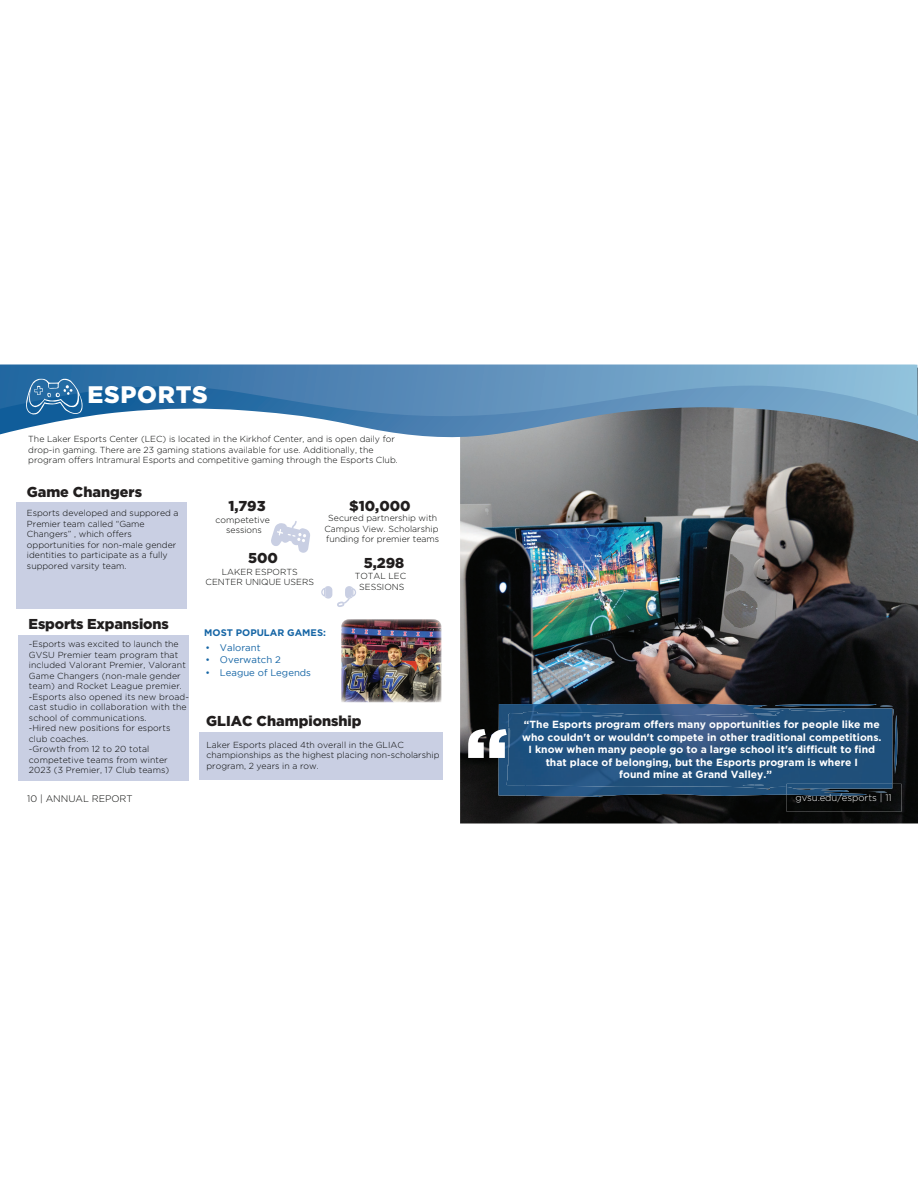
<style>
.page{position:relative;width:918px;height:1188px;background:#fff}
.page>*{position:absolute;margin:0;border:0;box-sizing:border-box;transform-origin:0 0}
.t1{font:900 79.65px "Gotham";color:#fff}
.t2{font:900 23.85px "Gotham";letter-spacing:.03em;color:#fff}
.t3{font:900 14.4px "Gotham";color:#211e1e}
.t4{font:700 10.35px "Gotham";color:#fff}
.t5{font:9.6px "Gotham";color:#1565a5}
.t6{font:300 9.6px "Gotham";color:#fff}
.t7{font:700 9.6px "Gotham";color:#1565a5}
.t8{font:300 9.6px "Gotham";color:#040503}
.t9{font:300 8.7px/10.5px "Gotham";color:#040503;text-align:center}
.t10{font:300 8.7px/10.5px "Gotham";color:#040504}
</style>
<div class="page">
<img style="left:460px;top:441px;width:458px;height:383px">
<svg style="left:321px;top:586px;width:35px;height:21px"></svg>
<img style="left:525px;top:708px;width:367px;height:76px">
<img style="left:895px;top:715px;width:2px;height:59px">
<img style="left:498px;top:704px;width:296px;height:24px">
<img style="left:498px;top:727px;width:27px;height:70px">
<img style="left:525px;top:784px;width:262px;height:13px">
<img style="left:591px;top:715px;width:34px;height:2px">
<svg style="left:509px;top:728px;width:1px;height:20px"></svg>
<img style="left:788px;top:709px;width:67px;height:3px">
<img style="left:767px;top:704px;width:110px;height:2px">
<img style="left:875px;top:705px;width:20px;height:2px">
<img style="left:787px;top:784px;width:114px;height:28px">
<img style="left:787px;top:784px;width:105px;height:3px">
<img style="left:787px;top:787px;width:108px;height:9px">
<svg style="left:271px;top:521px;width:39px;height:32px"></svg>
<div style="left:17px;top:502px;width:170px;height:107px;background:#c9cfe3"></div>
<div style="left:18px;top:635px;width:171px;height:146px;background:#c9cfe3"></div>
<div style="left:199px;top:732px;width:244px;height:48px;background:#c9cfe3"></div>
<img style="left:341px;top:619px;width:101px;height:83px">
<svg style="left:0;top:364px;width:918px;height:18px"></svg>
<svg style="left:0;top:382px;width:918px;height:59px"></svg>
<svg style="left:26px;top:379px;width:57px;height:36px"></svg>
<h2 class="t2" style="left:88px;top:385px;width:122px">ESPORTS</h2>
<p class="t10" style="left:28px;top:434px;width:371px">The Laker Esports Center (LEC) is located in the Kirkhof Center, and is open daily for drop-in gaming. There are 23 gaming stations available for use. Additionally, the program offers Intramural Esports and competitive gaming through the Esports Club.</p>
<h3 class="t3" style="left:27px;top:486px;width:117px">Game Changers</h3>
<p class="t9" style="left:27px;top:508px;width:153px;text-align:left">Esports developed and suppored a<br>Premier team called “Game<br>Changers” , which offers opportunities for non-male gender identities to participate as a fully suppored varsity team.</p>
<h3 class="t3" style="left:29px;top:619px;width:142px">Esports Expansions</h3>
<p class="t9" style="left:29px;top:639px;width:162px;text-align:left">-Esports was excited to launch the<br>GVSU Premier team program that included Valorant Premier, Valorant<br>Game Changers (non-male gender team) and Rocket League premier. -Esports also opened its new broad&shy;cast studio in collaboration with the school of communications.<br>-Hired new positions for esports club coaches.<br>-Growth from 12 to 20 total competetive teams from winter<br>2023 (3 Premier, 17 Club teams)</p>
<p class="t8" style="left:27px;top:795px;width:107px">10 | ANNUAL REPORT</p>
<h3 class="t3" style="left:228px;top:501px;width:39px">1,793</h3>
<p class="t9" style="left:216px;top:515px;width:56px">competetive sessions</p>
<h3 class="t3" style="left:349px;top:500px;width:63px">$10,000</h3>
<p class="t9" style="left:324px;top:514px;width:116px">Secured partnership with<br>Campus View. Scholarship funding for premier teams</p>
<h3 class="t3" style="left:248px;top:553px;width:31px">500</h3>
<p class="t9" style="left:206px;top:567px;width:110px">LAKER ESPORTS<br>CENTER UNIQUE USERS</p>
<h3 class="t3" style="left:364px;top:557px;width:42px">5,298</h3>
<p class="t9" style="left:355px;top:572px;width:53px">TOTAL LEC<br>SESSIONS</p>
<p class="t7" style="left:204px;top:629px;width:123px">MOST POPULAR GAMES:</p>
<p class="t5" style="left:206px;top:644px;width:56px">• Valorant</p>
<p class="t5" style="left:206px;top:657px;width:77px">• Overwatch 2</p>
<p class="t5" style="left:206px;top:669px;width:107px">• League of Legends</p>
<h3 class="t3" style="left:206px;top:715px;width:157px">GLIAC Championship</h3>
<p class="t9" style="left:206px;top:740px;width:235px;text-align:left">Laker Esports placed 4th overall in the GLIAC championships as the highest placing non-scholarship program, 2 years in a row.</p>
<h1 class="t1" style="left:465px;top:727px;width:45px">“</h1>
<p class="t4" style="left:524px;top:721px;width:357px">“The Esports program offers many opportunities for people like me</p>
<p class="t4" style="left:522px;top:733px;width:361px">who couldn't or wouldn't compete in other traditional competitions.</p>
<p class="t4" style="left:529px;top:746px;width:348px">I know when many people go to a large school it's difficult to find</p>
<p class="t4" style="left:546px;top:758px;width:314px">that place of belonging, but the Esports program is where I</p>
<p class="t4" style="left:619px;top:771px;width:154px">found mine at Grand Valley.”</p>
<p class="t6" style="left:795px;top:794px;width:98px">gvsu.edu/esports | 11</p>
</div>
